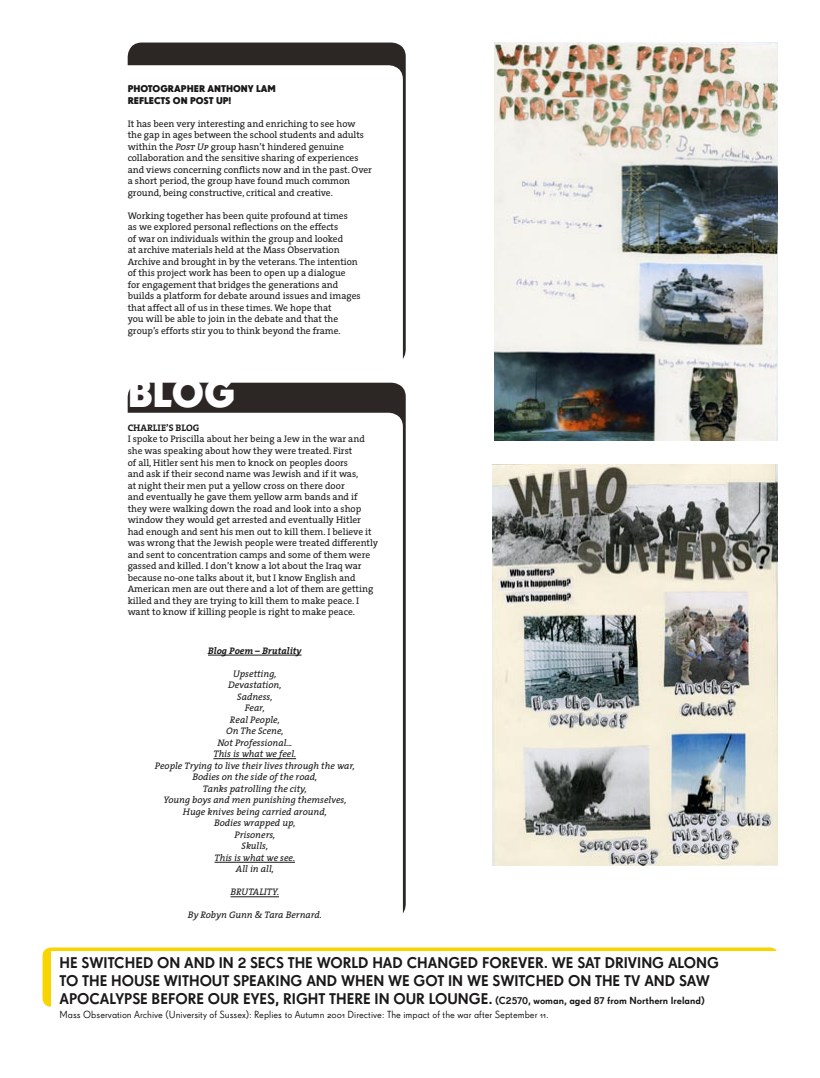
<style>
.page{position:relative;width:820px;height:1078px;background:#fff}
.page>*{position:absolute;margin:0;border:0;box-sizing:border-box;transform-origin:0 0}
.t1{font:39.3px "Super Grotesk A Bd LF";color:#fff}
.t2{font:15px/18px "Super Grotesk A Med LF";color:#1a1818}
.t3{font:10px "Super Grotesk A";color:#1a1818}
.t4{font:9.5px/11.5px "The Serif";color:#1a1818}
.t5{font:italic 9.5px/11.5px "The Serif";color:#1a1818;text-align:center}
.t6{font:9.5px/11.5px "Super Grotesk A Bd LF";color:#1a1818}
.t7{font:italic 700 9.5px "The Serif";color:#1a1818}
.t8{font:700 9.5px "The Serif";color:#1a1818}
.s1{font-family:"The Serif Caps";font-style:italic}
.s2{font-size:10px}
</style>
<div class="page">
<svg style="left:43px;top:947px;width:733px;height:59px;background:#f8da25"></svg>
<div style="left:51px;top:950px;width:746px;height:78px;background:#fff"></div>
<img style="left:494px;top:43px;width:283px;height:397px">
<img style="left:492px;top:465px;width:285px;height:399px">
<div style="left:128px;top:43px;width:277px;height:316px;background:#2c2725"></div>
<svg style="left:127px;top:65px;width:276px;height:294px"></svg>
<div style="left:128px;top:382px;width:277px;height:531px;background:#2c2725"></div>
<svg style="left:127px;top:412px;width:276px;height:502px"></svg>
<hr style="left:208px;top:654px;width:93px;height:1px;background:#1a1818">
<hr style="left:213px;top:758px;width:83px;height:1px;background:#1a1818">
<hr style="left:214px;top:861px;width:81px;height:1px;background:#1a1818">
<hr style="left:230px;top:896px;width:49px;height:1px;background:#1a1818">
<p class="t6" style="left:128px;top:83px;width:150px">PHOTOGRAPHER ANTHONY LAM<br>REFLECTS ON POST UP!</p>
<p class="t4" style="left:128px;top:117px;width:246px">It has been very interesting and enriching to see how the gap in ages between the school students and adults within the <span class="s1">Post Up</span> group hasn’t hindered genuine collaboration and the sensitive sharing of experiences and views concerning conflicts now and in the past. Over a short period, the group have found much common ground, being constructive, critical and creative.</p>
<p class="t4" style="left:128px;top:209px;width:234px">Working together has been quite profound at times<br>as we explored personal reflections on the effects<br>of war on individuals within the group and looked<br>at archive materials held at the Mass Observation Archive and brought in by the veterans. The intention of this project work has been to open up a dialogue<br>for engagement that bridges the generations and builds a platform for debate around issues and images that affect all of us in these times. We hope that<br>you will be able to join in the debate and that the group’s efforts stir you to think beyond the frame.</p>
<h1 class="t1" style="left:128px;top:368px;width:109px">BLOG</h1>
<p class="t8" style="left:128px;top:419px;width:73px">CHARLIE’S BLOG</p>
<p class="t4" style="left:128px;top:433px;width:252px">I spoke to Priscilla about her being a Jew in the war and she was speaking about how they were treated. First<br>of all, Hitler sent his men to knock on peoples doors<br>and ask if their second name was Jewish and if it was,<br>at night their men put a yellow cross on there door<br>and eventually he gave them yellow arm bands and if they were walking down the road and look into a shop window they would get arrested and eventually Hitler had enough and sent his men out to kill them. I believe it was wrong that the Jewish people were treated differently and sent to concentration camps and some of them were gassed and killed. I don’t know a lot about the Iraq war because no-one talks about it, but I know English and American men are out there and a lot of them are getting killed and they are trying to kill them to make peace. I want to know if killing people is right to make peace.</p>
<p class="t7" style="left:208px;top:642px;width:95px">Blog Poem – Brutality</p>
<p class="t5" style="left:155px;top:667px;width:201px">Upsetting,<br>Devastation,<br>Sadness,<br>Fear,<br>Real People,<br>On The Scene,<br>Not Professional...<br>This is what we feel.<br>People Trying to live their lives through the war,<br>Bodies on the side of the road,<br>Tanks patrolling the city,<br>Young boys and men punishing themselves,<br>Huge knives being carried around,<br>Bodies wrapped up,<br>Prisoners,<br>Skulls,<br>This is what we see.<br>All in all,</p>
<p class="t5" style="left:230px;top:885px;width:50px">BRUTALITY.</p>
<p class="t5" style="left:188px;top:908px;width:136px">By Robyn Gunn &amp; Tara Bernard.</p>
<p class="t2" style="left:60px;top:953px;width:660px">HE SWITCHED ON AND IN 2 SECS THE WORLD HAD CHANGED FOREVER. WE SAT DRIVING ALONG<br>TO THE HOUSE WITHOUT SPEAKING AND WHEN WE GOT IN WE SWITCHED ON THE TV AND SAW<br>APOCALYPSE BEFORE OUR EYES, RIGHT THERE IN OUR LOUNGE. <span class="s2">(C2570, woman, aged 87 from Northern Ireland)</span></p>
<p class="t3" style="left:60px;top:1008px;width:490px">Mass Observation Archive (University of Sussex): Replies to Autumn 2001 Directive: The impact of the war after September 11.</p>
</div>
